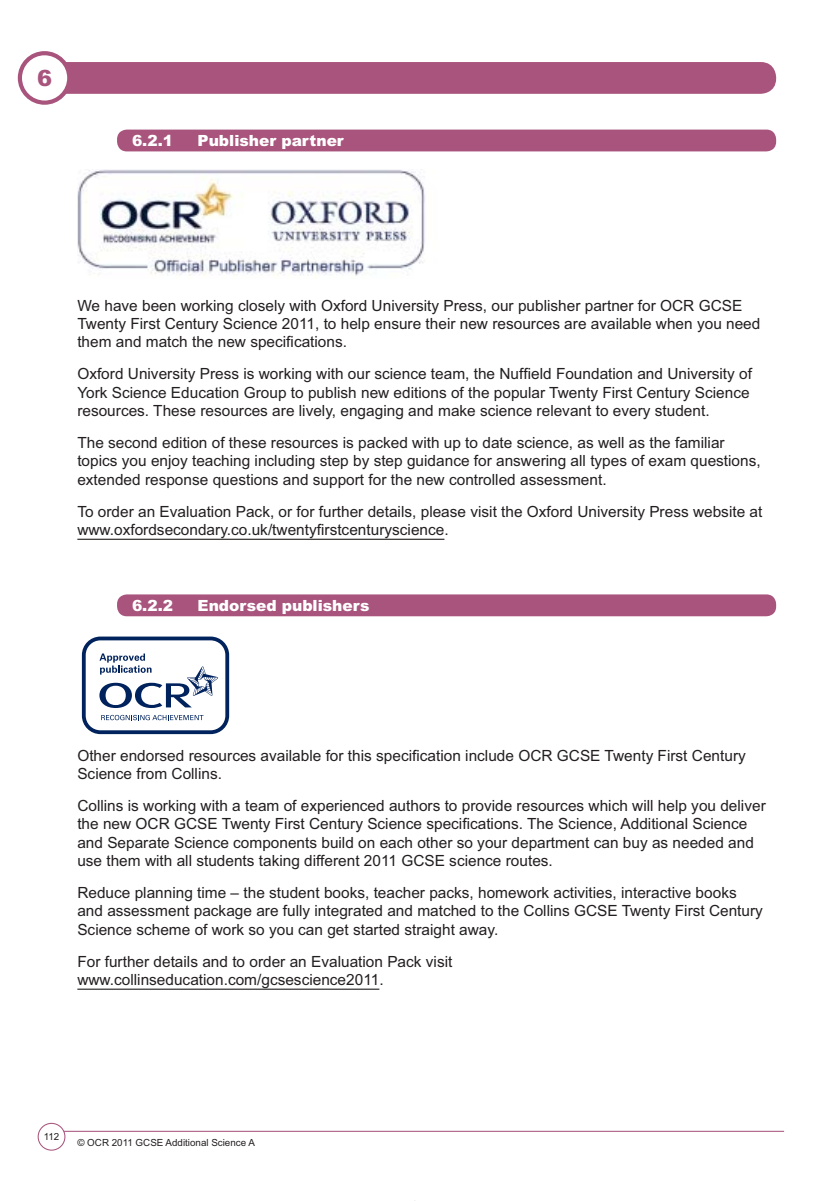
<style>
.page{position:relative;width:830px;height:1201px;background:#fff}
.page>*{position:absolute;margin:0;border:0;box-sizing:border-box;transform-origin:0 0}
.t1{font:900 22.35px "Arial";color:#a8547d}
.t2{font:15.45px/18.1px "Arial";color:#231f20}
.t3{font:900 15.45px "Arial";color:#fff}
.t4{font:9.75px "Arial";color:#231f20}
</style>
<div class="page">
<div style="left:46px;top:62px;width:730px;height:32px;background:#a8547d;border-radius:15px"></div>
<div style="left:20px;top:53px;width:49px;height:50px;background:#fff;border-radius:50%"></div>
<div style="left:18px;top:51px;width:53px;height:54px;border:4px solid #a8547d;border-radius:50%"></div>
<hr style="left:57px;top:1130px;width:727px;height:1px;background:#a8547d">
<div style="left:38px;top:1123px;width:27px;height:26px;background:#fff;border-radius:50%"></div>
<div style="left:38px;top:1122px;width:27px;height:28px;border:1px solid #a8547d;border-radius:50%"></div>
<hr style="left:77px;top:538px;width:367px;height:1px;background:#231f20">
<hr style="left:77px;top:988px;width:302px;height:1px;background:#231f20">
<img style="left:77px;top:169px;width:348px;height:109px">
<div style="left:80px;top:635px;width:151px;height:100px;border:4px solid #fff;border-radius:17px"></div>
<div style="left:82px;top:636px;width:147px;height:98px;border:4px solid #00235d;border-radius:17px"></div>
<svg style="left:101px;top:714px;width:102px;height:6px"></svg>
<svg style="left:99px;top:653px;width:119px;height:54px"></svg>
<div style="left:117px;top:594px;width:659px;height:22px;background:#a8547d;border-radius:10px"></div>
<div style="left:117px;top:129px;width:659px;height:22px;background:#a8547d;border-radius:10px"></div>
<h1 class="t1" style="left:37px;top:70px;width:16px">6</h1>
<p class="t3" style="left:132px;top:135px;width:43px">6.2.1</p>
<p class="t3" style="left:198px;top:135px;width:148px">Publisher partner</p>
<p class="t2" style="left:77px;top:298px;width:685px">We have been working closely with Oxford University Press, our publisher partner for OCR GCSE<br>Twenty First Century Science 2011, to help ensure their new resources are available when you need them and match the new speci-cations.</p>
<p class="t2" style="left:77px;top:366px;width:676px">Oxford University Press is working with our science team, the Nuf-eld Foundation and University of<br>York Science Education Group to publish new editions of the popular Twenty First Century Science resources. These resources are lively, engaging and make science relevant to every student.</p>
<p class="t2" style="left:77px;top:435px;width:685px">The second edition of these resources is packed with up to date science, as well as the familiar topics you enjoy teaching including step by step guidance for answering all types of exam questions, extended response questions and support for the new controlled assessment.</p>
<p class="t2" style="left:77px;top:503px;width:686px">To order an Evaluation Pack, or for further details, please visit the Oxford University Press website at www.oxfordsecondary.co.uk/twenty-rstcenturyscience.</p>
<p class="t3" style="left:132px;top:599px;width:43px">6.2.2</p>
<p class="t3" style="left:198px;top:599px;width:173px">Endorsed publishers</p>
<p class="t2" style="left:77px;top:747px;width:670px">Other endorsed resources available for this speci-cation include OCR GCSE Twenty First Century<br>Science from Collins.</p>
<p class="t2" style="left:77px;top:798px;width:690px">Collins is working with a team of experienced authors to provide resources which will help you deliver the new OCR GCSE Twenty First Century Science speci-cations. The Science, Additional Science and Separate Science components build on each other so your department can buy as needed and use them with all students taking different 2011 GCSE science routes.</p>
<p class="t2" style="left:77px;top:884px;width:687px">Reduce planning time – the student books, teacher packs, homework activities, interactive books and assessment package are fully integrated and matched to the Collins GCSE Twenty First Century<br>Science scheme of work so you can get started straight away.</p>
<p class="t2" style="left:77px;top:953px;width:377px">For further details and to order an Evaluation Pack visit www.collinseducation.com/gcsescience2011.</p>
<p class="t4" style="left:44px;top:1132px;width:17px">112</p>
<p class="t4" style="left:77px;top:1138px;width:179px">© OCR 2011 GCSE Additional Science A</p>
</div>
